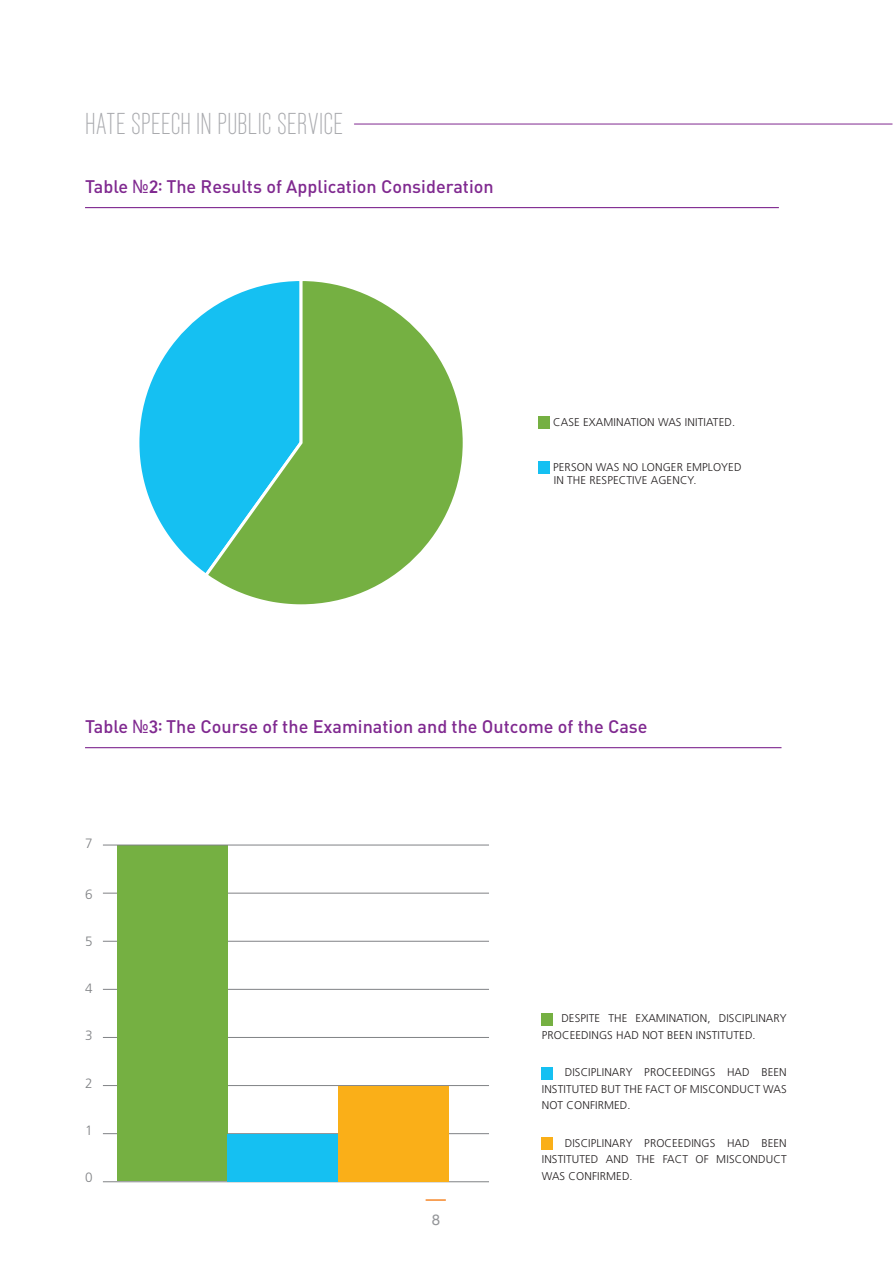
<style>
.page{position:relative;width:893px;height:1263px;background:#fff}
.page>*{position:absolute;margin:0;border:0;box-sizing:border-box;transform-origin:0 0}
.t1{font:300 30px "GL Gordeziani";color:#a8a9ad}
.t2{font:30px "Helvetica Neue";color:#f58220;scale:1.35 1}
.sube_headline_stand{font:500 18px "DIN Pro";color:#802990}
.t3{font:15px "Helvetica Neue";color:#939598}
.t4{font:300 13.5px "Frutiger LT Std";color:#808285}
.t5{font:300 11.25px/16.5px "Frutiger LT Std";letter-spacing:.01em;color:#231f20;text-align:justify}
.s1{font-family:"Helvetica";font-weight:400}
.s2{font-family:"GL Venuri"}
</style>
<div class="page">
<hr style="left:354px;top:124px;width:538px;height:1px;background:#802990">
<hr style="left:85px;top:207px;width:694px;height:1px;background:#802990">
<hr style="left:85px;top:747px;width:696px;height:1px;background:#802990">
<div style="left:538px;top:417px;width:12px;height:12px;background:#75b042"></div>
<div style="left:538px;top:462px;width:12px;height:12px;background:#15c0f2"></div>
<svg style="left:139px;top:314px;width:64px;height:257px"></svg>
<svg style="left:203px;top:281px;width:260px;height:324px"></svg>
<div style="left:542px;top:1013px;width:11px;height:12px;background:#75b042"></div>
<div style="left:542px;top:1067px;width:11px;height:12px;background:#15c0f2"></div>
<div style="left:542px;top:1138px;width:11px;height:12px;background:#faaf18"></div>
<hr style="left:103px;top:1181px;width:386px;height:1px;background:#808285">
<hr style="left:103px;top:1133px;width:386px;height:1px;background:#808285">
<hr style="left:103px;top:1085px;width:386px;height:1px;background:#808285">
<hr style="left:103px;top:1037px;width:386px;height:1px;background:#808285">
<hr style="left:103px;top:989px;width:386px;height:1px;background:#808285">
<hr style="left:103px;top:941px;width:386px;height:1px;background:#808285">
<hr style="left:103px;top:893px;width:386px;height:1px;background:#808285">
<div style="left:117px;top:845px;width:110px;height:336px;background:#75b042"></div>
<div style="left:227px;top:1134px;width:111px;height:47px;background:#15c0f2"></div>
<hr style="left:103px;top:845px;width:386px;height:1px;background:#808285">
<div style="left:338px;top:1086px;width:111px;height:95px;background:#faaf18"></div>
<h1 class="t1" style="left:85px;top:110px;width:260px">HATE SPEECH IN PUBLIC SERVICE</h1>
<p class="sube_headline_stand" style="left:85px;top:174px;width:410px">Table <span class="s1">№</span><span class="s2">2:</span> The Results of Application Consideration</p>
<p class="t5" style="left:553px;top:414px;width:184px">CASE EXAMINATION WAS INITIATED.</p>
<p class="t5" style="left:553px;top:459px;width:190px">PERSON WAS NO LONGER EMPLOYED</p>
<p class="t5" style="left:554px;top:472px;width:144px">IN THE RESPECTIVE AGENCY.</p>
<p class="sube_headline_stand" style="left:85px;top:714px;width:564px">Table <span class="s1">№</span><span class="s2">3:</span> The Course of the Examination and the Outcome of the Case</p>
<p class="t4" style="left:85px;top:836px;width:9px">7</p>
<p class="t4" style="left:85px;top:886px;width:9px">6</p>
<p class="t4" style="left:85px;top:933px;width:9px">5</p>
<p class="t4" style="left:85px;top:981px;width:9px">4</p>
<p class="t4" style="left:85px;top:1028px;width:9px">3</p>
<p class="t4" style="left:85px;top:1075px;width:9px">2</p>
<p class="t4" style="left:85px;top:1122px;width:9px">1</p>
<p class="t4" style="left:85px;top:1170px;width:9px">0</p>
<h1 class="t2" style="left:426px;top:1164px;width:16px">_</h1>
<h3 class="t3" style="left:432px;top:1208px;width:10px">8</h3>
<p class="t5" style="left:542px;top:1010px;width:246px;text-indent:20px">DESPITE THE EXAMINATION, DISCIPLINARY<br>PROCEEDINGS HAD NOT BEEN INSTITUTED.</p>
<p class="t5" style="left:542px;top:1064px;width:246px;text-indent:23px">DISCIPLINARY PROCEEDINGS HAD BEEN INSTITUTED BUT THE FACT OF MISCONDUCT WAS NOT CONFIRMED.</p>
<p class="t5" style="left:542px;top:1135px;width:246px;text-indent:23px">DISCIPLINARY PROCEEDINGS HAD BEEN INSTITUTED AND THE FACT OF MISCONDUCT WAS CONFIRMED.</p>
</div>
